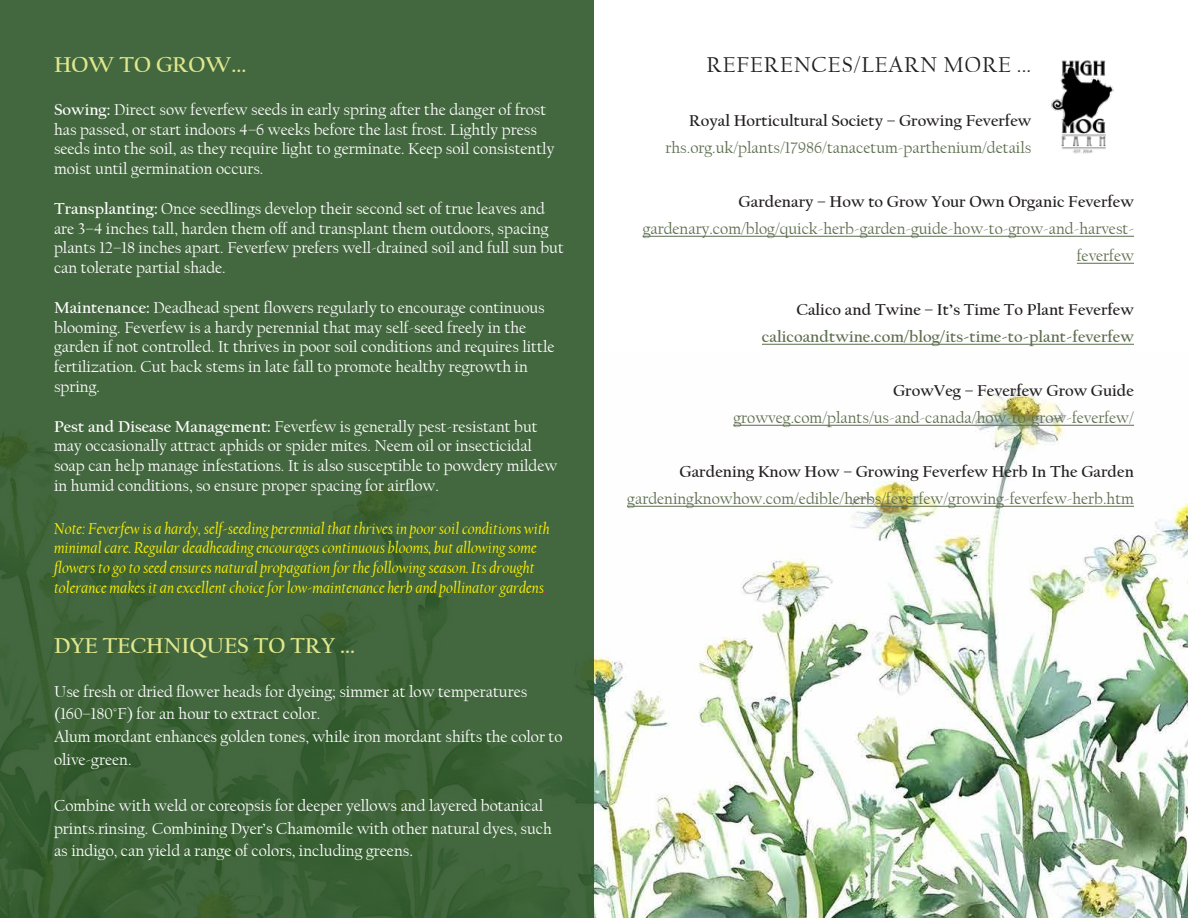
<style>
.page{position:relative;width:1188px;height:918px;background:#fff}
.page>*{position:absolute;margin:0;border:0;box-sizing:border-box;transform-origin:0 0}
.t1{font:22.5px "Californian FB";letter-spacing:.04em;color:#231f20}
.t2{font:700 22.5px "Californian FB";color:#e1e88d}
.t3{font:700 22.5px "Californian FB";color:#e1e88c}
.t4{font:16.5px/19.8px "Californian FB";color:#fff}
.t5{font:italic 16.5px/19.8px "Californian FB";color:#fff200}
.t6{font:16.5px/27px "Californian FB";color:#5c6d4d;text-align:right}
.t7{font:700 16.5px "Californian FB";color:#231f20}
.t8{font:700 16.5px "Californian FB";color:#5c6d4d}
.s1{font-weight:700}
.s2{color:#ec008c}
.s3{font-size:18px}
</style>
<div class="page">
<img style="left:594px;top:385px;width:594px;height:533px">
<hr style="left:643px;top:236px;width:491px;height:1px;background:#5c6d4d">
<hr style="left:1077px;top:263px;width:57px;height:1px;background:#5c6d4d">
<hr style="left:762px;top:344px;width:372px;height:1px;background:#5c6d4d">
<hr style="left:733px;top:425px;width:401px;height:1px;background:#5c6d4d">
<hr style="left:627px;top:506px;width:507px;height:1px;background:#5c6d4d">
<div style="left:0;top:0;width:594px;height:918px;background:linear-gradient(to bottom,#456840,#3d6338)"></div>
<img style="left:1051px;top:60px;width:63px;height:94px">
<h1 class="t3" style="left:54px;top:52px;width:194px">HOW TO GROW...</h1>
<p class="t4" style="left:54px;top:100px;width:502px"><span class="s1">Sowing:</span> Direct sow feverfew seeds in early spring after the danger of frost has passed, or start indoors 4–6 weeks before the last frost. Lightly press seeds into the soil, as they require light to germinate. Keep soil consistently moist until germination occurs.</p>
<p class="t4" style="left:54px;top:199px;width:511px"><span class="s1">Transplanting:</span> Once seedlings develop their second set of true leaves and are 3–4 inches tall, harden them off and transplant them outdoors, spacing plants 12–18 inches apart. Feverfew prefers well-drained soil and full sun but can tolerate partial shade.</p>
<p class="t4" style="left:54px;top:298px;width:502px"><span class="s1">Maintenance:</span> Deadhead spent flowers regularly to encourage continuous blooming. Feverfew is a hardy perennial that may self-seed freely in the garden if not controlled. It thrives in poor soil conditions and requires little fertilization. Cut back stems in late fall to promote healthy regrowth in spring.</p>
<p class="t4" style="left:54px;top:416px;width:505px"><span class="s1">Pest and Disease Management:</span> Feverfew is generally pest-resistant but may occasionally attract aphids or spider mites. Neem oil or insecticidal soap can help manage infestations. It is also susceptible to powdery mildew in humid conditions, so ensure proper spacing for airflow.</p>
<p class="t5" style="left:54px;top:519px;width:497px">Note: Feverfew is a hardy, self-seeding perennial that thrives in poor soil conditions with minimal care. Regular deadheading encourages continuous blooms, but allowing some flowers to go to seed ensures natural propagation for the following season. Its drought tolerance makes it an excellent choice for low-maintenance herb and pollinator gardens<span class="s2">.</span></p>
<h1 class="t2" style="left:54px;top:633px;width:303px">DYE TECHNIQUES TO TRY ...</h1>
<p class="t4" style="left:54px;top:680px;width:510px;line-height:22.8px">Use fresh or dried flower heads for dyeing; simmer at low temperatures (160–180°F) for an hour to extract color.<br>Alum mordant enhances golden tones, while iron mordant shifts the color to olive-green.</p>
<p class="t4" style="left:54px;top:794px;width:499px;line-height:22.8px">Combine with weld or coreopsis for deeper yellows and layered botanical prints.rinsing. Combining Dyer’s Chamomile with other natural dyes, such as indigo, can yield a range of colors, including greens<span class="s3">.</span></p>
<h1 class="t1" style="left:707px;top:52px;width:326px">REFERENCES/LEARN MORE ...</h1>
<p class="t7" style="left:689px;top:111px;width:344px">Royal Horticultural Society – Growing Feverfew</p>
<p class="t6" style="left:666px;top:134px;width:367px">rhs.org.uk/plants/17986/tanacetum-parthenium/details</p>
<p class="t7" style="left:739px;top:192px;width:397px">Gardenary – How to Grow Your Own Organic Feverfew</p>
<p class="t6" style="left:643px;top:215px;width:493px">gardenary.com/blog/quick-herb-garden-guide-how-to-grow-and-harvest&shy;feverfew</p>
<p class="t7" style="left:796px;top:300px;width:339px">Calico and Twine – It’s Time To Plant Feverfew</p>
<p class="t8" style="left:762px;top:327px;width:373px">calicoandtwine.com/blog/its-time-to-plant-feverfew</p>
<p class="t7" style="left:893px;top:381px;width:242px">GrowVeg – Feverfew Grow Guide</p>
<p class="t6" style="left:733px;top:404px;width:402px">growveg.com/plants/us-and-canada/how-to-grow-feverfew/</p>
<p class="t7" style="left:680px;top:462px;width:456px">Gardening Know How – Growing Feverfew Herb In The Garden</p>
<p class="t6" style="left:627px;top:485px;width:508px">gardeningknowhow.com/edible/herbs/feverfew/growing-feverfew-herb.htm</p>
</div>
